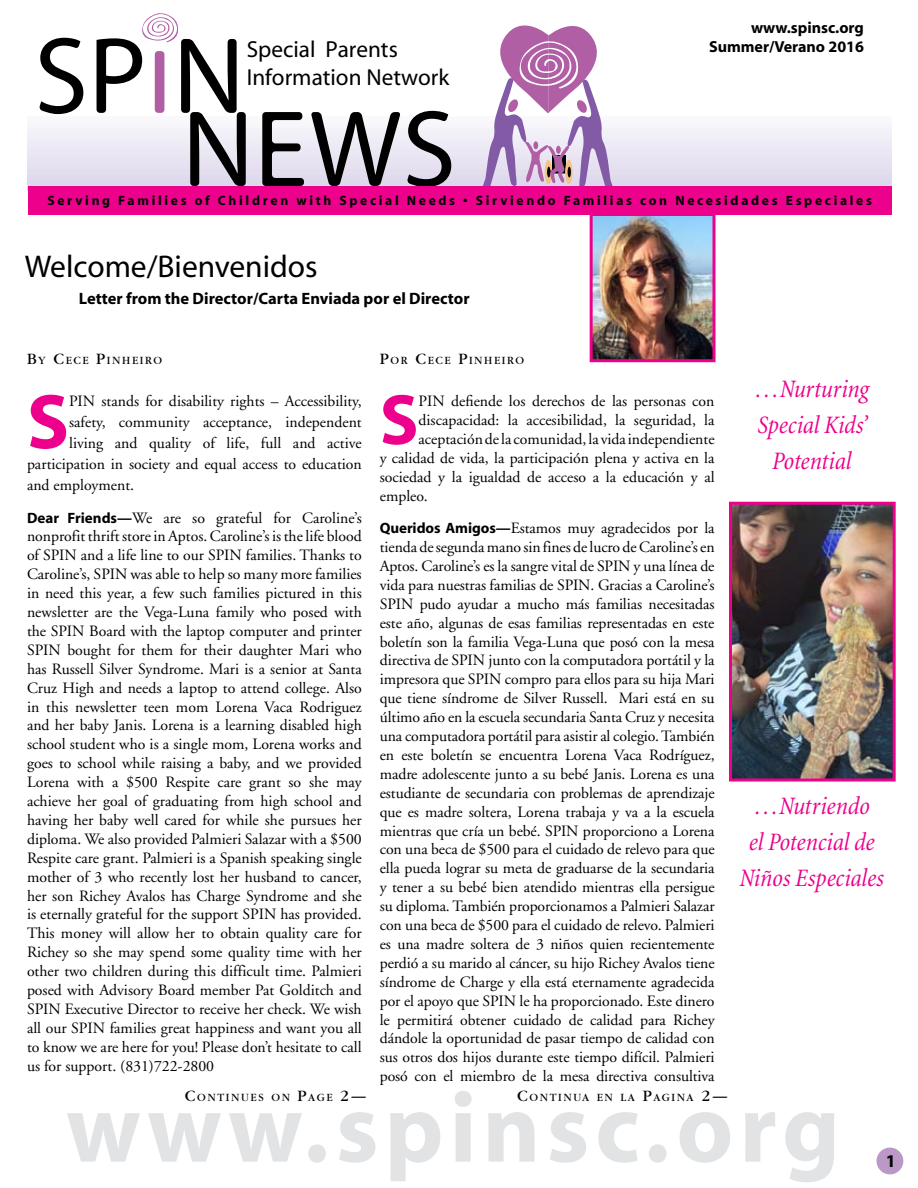
<style>
.page{position:relative;width:918px;height:1188px;background:#fff}
.page>*{position:absolute;margin:0;border:0;box-sizing:border-box;transform-origin:0 0}
.t1{font:99px "Myriad Headline";letter-spacing:.075em;color:#e2e3e4}
.t2{font:700 78px "Myriad";color:#ec008c}
.t3{font:700 71.85px "Myriad";color:#ec008c}
.t4{font:31.5px "Myriad";color:#000}
.t5{font:italic condensed 25.5px/36px "Minion";letter-spacing:-.005em;color:#ec008c;text-align:center}
.t6{font:23.25px "Myriad";color:#000}
.t7{font:700 16.5px "Myriad";color:#000}
.t8{font:700 16.05px "Myriad";color:#000}
.t9{font:15.75px/18.9px "Adobe Garamond";color:#000;text-align:justify}
.t10{font:700 13.5px "Myriad";letter-spacing:.2em;color:#000}
.t11{font:11.55px "Garamond";letter-spacing:.145em;color:#000}
.s1{font-size:16.5px}
.s2{font-family:"Myriad";font-weight:700;font-size:15px}
</style>
<div class="page">
<div style="left:877px;top:1148px;width:26px;height:26px;background:#bc98c6;border-radius:50%"></div>
<img style="left:594px;top:217px;width:118px;height:141px">
<div style="left:590px;top:213px;width:126px;height:149px;border:3px solid #ec008c"></div>
<div style="left:28px;top:179px;width:864px;height:7px;background:#ddd8ec"></div>
<div style="left:28px;top:173px;width:864px;height:7px;background:#dfdaed"></div>
<div style="left:28px;top:168px;width:864px;height:7px;background:#e3ddee"></div>
<div style="left:28px;top:162px;width:864px;height:7px;background:#e6e0f0"></div>
<div style="left:28px;top:156px;width:864px;height:7px;background:#e8e3f1"></div>
<div style="left:28px;top:149px;width:864px;height:7px;background:#ebe6f3"></div>
<div style="left:28px;top:143px;width:864px;height:7px;background:#ebe8f4"></div>
<div style="left:28px;top:137px;width:864px;height:7px;background:#edebf5"></div>
<div style="left:28px;top:135px;width:864px;height:7px;background:#f1edf6"></div>
<div style="left:28px;top:128px;width:864px;height:7px;background:#f3f1f8"></div>
<div style="left:28px;top:122px;width:864px;height:7px;background:#f6f3f9"></div>
<div style="left:28px;top:115px;width:864px;height:8px;background:#f9f7fb"></div>
<div style="left:28px;top:111px;width:864px;height:5px;background:#fff"></div>
<svg style="left:483px;top:25px;width:130px;height:161px"></svg>
<svg style="left:40px;top:38px;width:43px;height:76px"></svg>
<svg style="left:97px;top:13px;width:149px;height:173px"></svg>
<svg style="left:262px;top:112px;width:42px;height:74px"></svg>
<svg style="left:311px;top:112px;width:89px;height:74px"></svg>
<svg style="left:407px;top:111px;width:44px;height:75px"></svg>
<div style="left:28px;top:186px;width:864px;height:28px;background:#ec008c"></div>
<img style="left:733px;top:506px;width:159px;height:272px">
<div style="left:729px;top:502px;width:167px;height:280px;border:3px solid #ec008c"></div>
<p class="t8" style="left:751px;top:19px;width:114px">www.spinsc.org</p>
<h3 class="t6" style="left:247px;top:38px;width:153px">Special Parents</h3>
<p class="t8" style="left:709px;top:39px;width:156px">Summer/Verano 201 6</p>
<h3 class="t6" style="left:247px;top:66px;width:204px">Information Network</h3>
<p class="t10" style="left:47px;top:194px;width:826px">Serving Families of Children with Special Needs • Sirviendo Familias con Necesidades Especiales</p>
<h3 class="t4" style="left:25px;top:251px;width:294px">Welcome/Bienvenidos</h3>
<p class="t7" style="left:79px;top:290px;width:392px">Letter from the Director/Carta Enviada por el Director</p>
<p class="t11" style="left:27px;top:354px;width:137px"><span class="s1">B</span>Y <span class="s1">C</span>ECE <span class="s1">P</span>INHEIRO</p>
<h2 class="t2" style="left:27px;top:382px;width:44px">S</h2>
<p class="t9" style="left:69px;top:392px;width:294px">PIN stands for disability rights – Accessibility,</p>
<p class="t9" style="left:69px;top:413px;width:294px">safety, community acceptance, independent</p>
<p class="t9" style="left:69px;top:434px;width:294px">living and quality of life, full and active</p>
<p class="t9" style="left:27px;top:455px;width:336px">participation in society and equal access to education</p>
<p class="t9" style="left:27px;top:476px;width:109px">and employment.</p>
<p class="t9" style="left:27px;top:509px;width:336px"><span class="s2">Dear Friends—</span>We are so grateful for Caroline’s nonprofit thrift store in Aptos. Caroline’s is the life blood of SPIN and a life line to our SPIN families. Thanks to Caroline’s, SPIN was able to help so many more families in need this year, a few such families pictured in this newsletter are the Vega-Luna family who posed with the SPIN Board with the laptop computer and printer SPIN bought for them for their daughter Mari who has Russell Silver Syndrome. Mari is a senior at Santa Cruz High and needs a laptop to attend college. Also in this newsletter teen mom Lorena Vaca Rodriguez and her baby Janis. Lorena is a learning disabled high school student who is a single mom, Lorena works and goes to school while raising a baby, and we provided Lorena with a $500 Respite care grant so she may achieve her goal of graduating from high school and having her baby well cared for while she pursues her diploma. We also provided Palmieri Salazar with a $500<br>Respite care grant. Palmieri is a Spanish speaking single mother of 3 who recently lost her husband to cancer, her son Richey Avalos has Charge Syndrome and she is eternally grateful for the support SPIN has provided.<br>This money will allow her to obtain quality care for Richey so she may spend some quality time with her other two children during this difficult time. Palmieri posed with Advisory Board member Pat Golditch and SPIN Executive Director to receive her check. We wish all our SPIN families great happiness and want you all to know we are here for you! Please don’t hesitate to call us for support. (831)722-2800</p>
<p class="t11" style="left:380px;top:354px;width:146px"><span class="s1">P</span>OR <span class="s1">C</span>ECE <span class="s1">P</span>INHEIRO</p>
<h3 class="t3" style="left:380px;top:383px;width:40px">S</h3>
<p class="t9" style="left:419px;top:392px;width:297px">PIN defiende los derechos de las personas con</p>
<p class="t9" style="left:419px;top:411px;width:297px">discapacidad: la accesibilidad, la seguridad, la</p>
<p class="t9" style="left:419px;top:430px;width:298px">aceptación de la comunidad, la vida independiente</p>
<p class="t9" style="left:380px;top:449px;width:336px">y calidad de vida, la participación plena y activa en la</p>
<p class="t9" style="left:380px;top:468px;width:336px">sociedad y la igualdad de acceso a la educación y al</p>
<p class="t9" style="left:380px;top:487px;width:50px">empleo.</p>
<p class="t9" style="left:380px;top:519px;width:336px"><span class="s2">Queridos Amigos—</span>Estamos muy agradecidos por la tienda de segunda mano sin fines de lucro de Caroline’s en Aptos. Caroline’s es la sangre vital de SPIN y una línea de vida para nuestras familias de SPIN. Gracias a Caroline’s SPIN pudo ayudar a mucho más familias necesitadas este año, algunas de esas familias representadas en este boletín son la familia Vega-Luna que posó con la mesa directiva de SPIN junto con la computadora portátil y la impresora que SPIN compro para ellos para su hija Mari que tiene síndrome de Silver Russell. Mari está en su último año en la escuela secundaria Santa Cruz y necesita una computadora portátil para asistir al colegio. También en este boletín se encuentra Lorena Vaca Rodríguez, madre adolescente junto a su bebé Janis. Lorena es una estudiante de secundaria con problemas de aprendizaje que es madre soltera, Lorena trabaja y va a la escuela mientras que cría un bebé. SPIN proporciono a Lorena con una beca de $500 para el cuidado de relevo para que ella pueda lograr su meta de graduarse de la secundaria y tener a su bebé bien atendido mientras ella persigue su diploma. También proporcionamos a Palmieri Salazar con una beca de $500 para el cuidado de relevo. Palmieri es una madre soltera de 3 niños quien recientemente perdió a su marido al cáncer, su hijo Richey Avalos tiene síndrome de Charge y ella está eternamente agradecida por el apoyo que SPIN le ha proporcionado. Este dinero le permitirá obtener cuidado de calidad para Richey dándole la oportunidad de pasar tiempo de calidad con sus otros dos hijos durante este tiempo difícil. Palmieri posó con el miembro de la mesa directiva consultiva</p>
<h3 class="t5" style="left:754px;top:372px;width:116px">…Nurturing<br>Special Kids’<br>Potential</h3>
<h3 class="t5" style="left:740px;top:789px;width:146px">…Nutriendo<br>el Potencial de<br>Niños Especiales</h3>
<h1 class="t1" style="left:67px;top:1077px;width:774px">www.spinsc.org</h1>
<p class="t11" style="left:185px;top:1092px;width:184px"><span class="s1">C</span>ONTINUES ON <span class="s1">P</span>AGE <span class="s1">2—</span></p>
<p class="t11" style="left:517px;top:1092px;width:213px"><span class="s1">C</span>ONTINUA EN LA <span class="s1">P</span>AGINA <span class="s1">2—</span></p>
</div>
